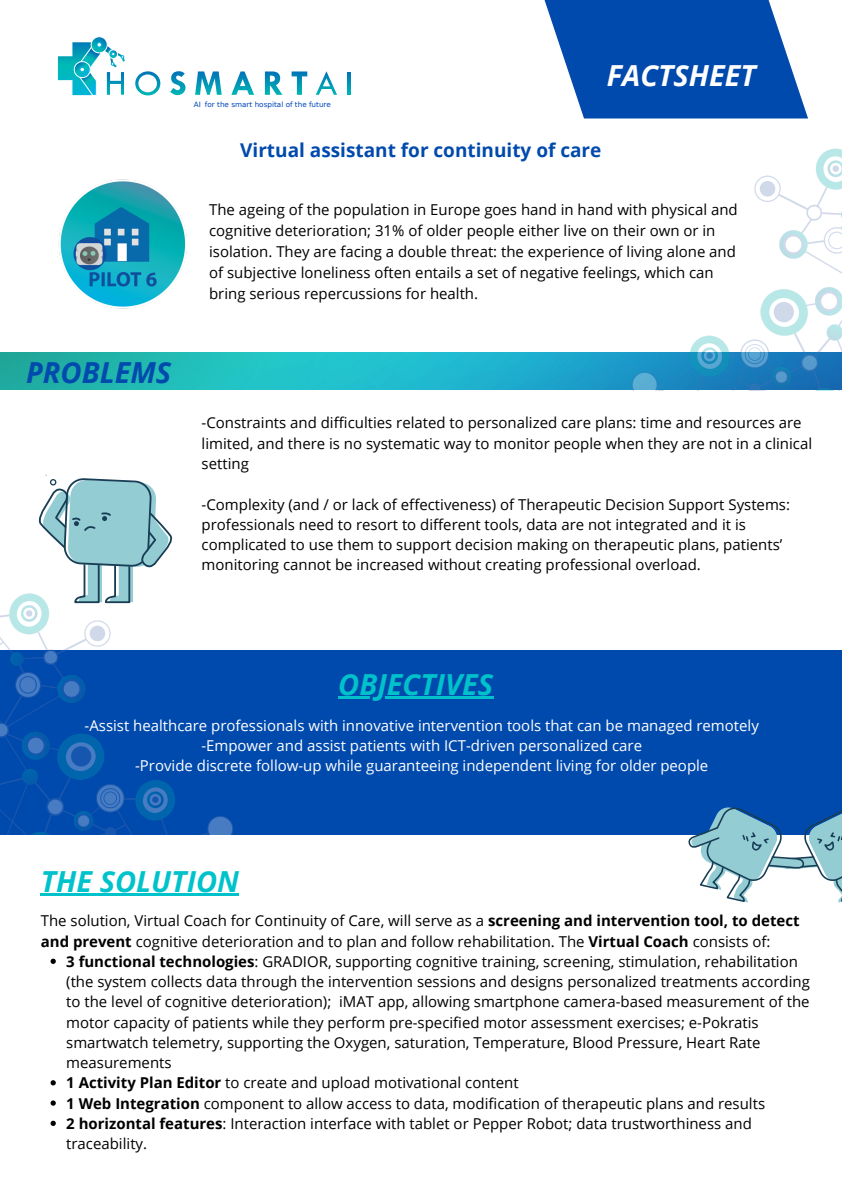
<style>
.page{position:relative;width:842px;height:1191px;background:#fff}
.page>*{position:absolute;margin:0;border:0;box-sizing:border-box;transform-origin:0 0}
.t1{font:italic 700 29px "Open Sans";color:#00c2cb}
.t2{font:italic 700 29px "Open Sans";color:#fff}
.t3{font:italic 700 29px "Open Sans";color:#004aad}
.t4{font:700 19px "Open Sans";color:#004aad}
.t5{font:15px/20.2px "Open Sans";color:#000}
.t6{font:15px/20.2px "Open Sans";color:#fff;text-align:center}
.t7{font:7.2px "DejaVu Sans";color:#0047ba}
.s1{font-weight:700}
</style>
<div class="page">
<div style="left:0;top:650px;width:842px;height:184px;background:#004aad"></div>
<img style="left:0;top:352px;width:612px;height:38px">
<img style="left:612px;top:118px;width:230px;height:272px">
<img style="left:0;top:593px;width:233px;height:241px">
<svg style="left:135px;top:71px;width:25px;height:24px"></svg>
<svg style="left:170px;top:71px;width:16px;height:24px"></svg>
<svg style="left:195px;top:71px;width:27px;height:24px"></svg>
<svg style="left:231px;top:71px;width:23px;height:24px"></svg>
<svg style="left:265px;top:71px;width:17px;height:24px"></svg>
<svg style="left:292px;top:71px;width:15px;height:24px"></svg>
<svg style="left:316px;top:71px;width:21px;height:24px"></svg>
<svg style="left:58px;top:36px;width:67px;height:60px"></svg>
<svg style="left:544px;top:0;width:264px;height:118px;fill:#004aad"></svg>
<svg style="left:36px;top:475px;width:139px;height:129px"></svg>
<svg style="left:686px;top:807px;width:156px;height:96px"></svg>
<img style="left:59px;top:179px;width:128px;height:129px">
<svg style="left:51px;top:958px;width:5px;height:5px"></svg>
<svg style="left:51px;top:1080px;width:5px;height:5px"></svg>
<svg style="left:51px;top:1100px;width:5px;height:5px"></svg>
<svg style="left:51px;top:1120px;width:5px;height:5px"></svg>
<hr style="left:338px;top:696px;width:155px;height:2px;background:#00c2cb">
<hr style="left:41px;top:892px;width:198px;height:3px;background:#00c2cb">
<p class="t7" style="left:194px;top:101px;width:139px">AI for the smart hospital of the future</p>
<h1 class="t2" style="left:607px;top:55px;width:151px">FACTSHEET</h1>
<p class="t4" style="left:240px;top:137px;width:363px">Virtual assistant for continuity of care</p>
<h1 class="t3" style="left:26px;top:352px;width:147px">PROBLEMS</h1>
<p class="t5" style="left:209px;top:199px;width:530px;line-height:20.8px">The ageing of the population in Europe goes hand in hand with physical and cognitive deterioration; 31% of older people either live on their own or in isolation. They are facing a double threat: the experience of living alone and of subjective loneliness often entails a set of negative feelings, which can bring serious repercussions for health.</p>
<p class="t5" style="left:202px;top:412px;width:612px">-Constraints and difficulties related to personalized care plans: time and resources are limited, and there is no systematic way to monitor people when they are not in a clinical setting</p>
<p class="t5" style="left:202px;top:493px;width:590px">-Complexity (and / or lack of effectiveness) of Therapeutic Decision Support Systems: professionals need to resort to different tools, data are not integrated and it is complicated to use them to support decision making on therapeutic plans, patients’ monitoring cannot be increased without creating professional overload.</p>
<h1 class="t1" style="left:338px;top:664px;width:157px">OBJECTIVES</h1>
<p class="t6" style="left:85px;top:714px;width:676px">-Assist healthcare professionals with innovative intervention tools that can be managed remotely -Empower and assist patients with ICT-driven personalized care<br>-Provide discrete follow-up while guaranteeing independent living for older people</p>
<h1 class="t1" style="left:41px;top:860px;width:200px">THE SOLUTION</h1>
<p class="t5" style="left:41px;top:910px;width:760px">The solution, Virtual Coach for Continuity of Care, will serve as a <span class="s1">screening and intervention tool, to detect and prevent</span> cognitive deterioration and to plan and follow rehabilitation. The <span class="s1">Virtual Coach</span> consists of:</p>
<p class="t5" style="left:66px;top:950px;width:745px"><span class="s1">3 functional technologies</span>: GRADIOR, supporting cognitive training, screening, stimulation, rehabilitation (the system collects data through the intervention sessions and designs personalized treatments according to the level of cognitive deterioration); iMAT app, allowing smartphone camera-based measurement of the motor capacity of patients while they perform pre-specified motor assessment exercises; e-Pokratis smartwatch telemetry, supporting the Oxygen, saturation, Temperature, Blood Pressure, Heart Rate measurements<br><span class="s1">1 Activity Plan Editor</span> to create and upload motivational content<br><span class="s1">1 Web Integration</span> component to allow access to data, modification of therapeutic plans and results<br><span class="s1">2 horizontal features</span>: Interaction interface with tablet or Pepper Robot; data trustworthiness and traceability.</p>
</div>
